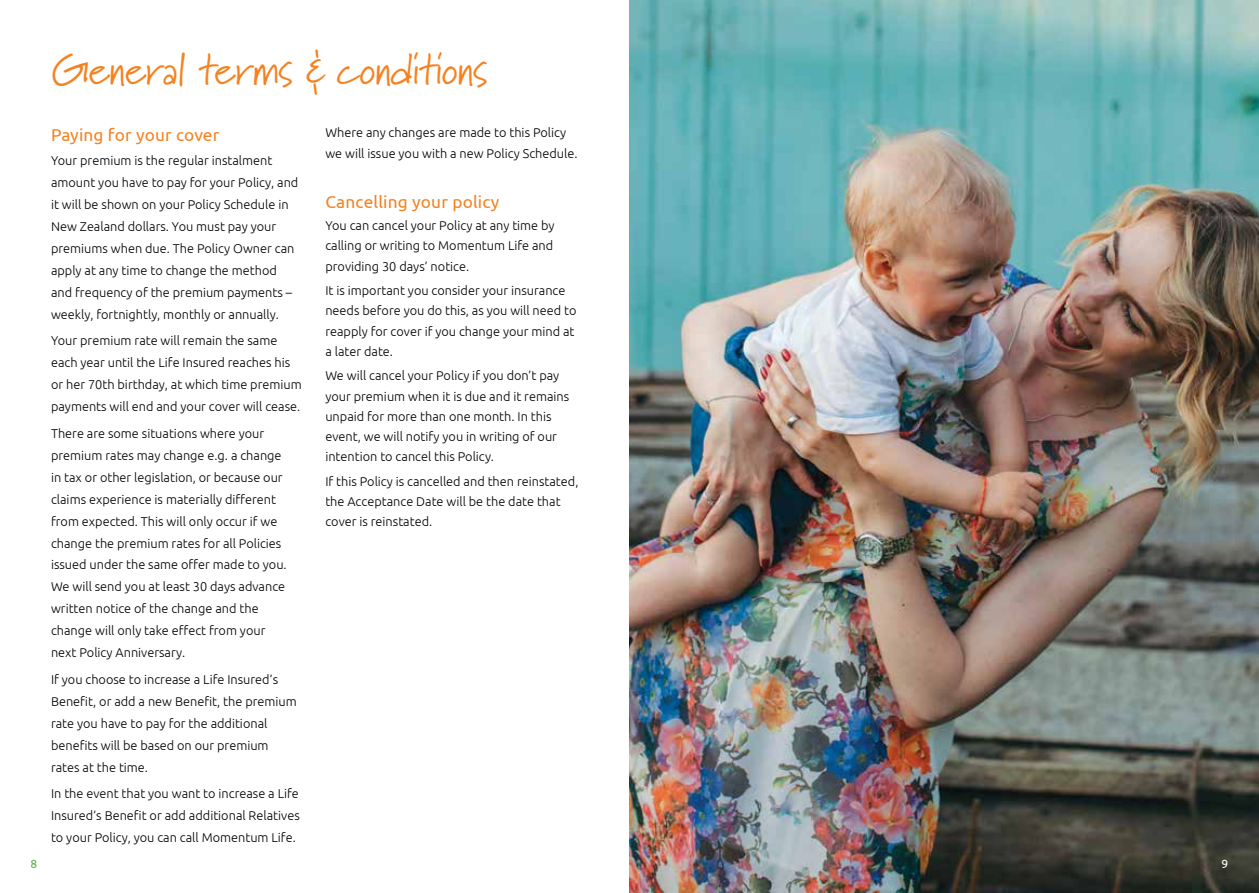
<style>
.page{position:relative;width:1259px;height:893px;background:#fff}
.page>*{position:absolute;margin:0;border:0;box-sizing:border-box;transform-origin:0 0}
.t1{font:43.5px "Marydale";letter-spacing:-.02em;color:#f58220}
.t2{font:17.25px "Ubuntu";letter-spacing:.01em;color:#f58220}
.t3{font:300 12.75px/22px "Ubuntu";color:#000}
.t4{font:12px "Ubuntu";color:#58b947}
.t5{font:12px "Ubuntu";color:#fff}
</style>
<div class="page">
<img style="left:629px;top:0;width:630px;height:893px">
<p class="t4" style="left:31px;top:856px;width:8px">8</p>
<h1 class="t1" style="left:51px;top:43px;width:438px">General terms &amp; conditions</h1>
<h2 class="t2" style="left:51px;top:124px;width:170px">Paying for your cover</h2>
<p class="t3" style="left:51px;top:149px;width:249px">Your premium is the regular instalment amount you have to pay for your Policy, and it will be shown on your Policy Schedule in New Zealand dollars. You must pay your premiums when due. The Policy Owner can apply at any time to change the method and frequency of the premium payments – weekly, fortnightly, monthly or annually.</p>
<p class="t3" style="left:51px;top:329px;width:252px">Your premium rate will remain the same each year until the Life Insured reaches his or her 70th birthday, at which time premium payments will end and your cover will cease.</p>
<p class="t3" style="left:51px;top:422px;width:237px">There are some situations where your premium rates may change e.g. a change in tax or other legislation, or because our claims experience is materially different from expected. This will only occur if we change the premium rates for all Policies issued under the same offer made to you.<br>We will send you at least 30 days advance written notice of the change and the change will only take effect from your next Policy Anniversary.</p>
<p class="t3" style="left:51px;top:668px;width:247px">If you choose to increase a Life Insured’s Benefit, or add a new Benefit, the premium rate you have to pay for the additional benefits will be based on our premium rates at the time.</p>
<p class="t3" style="left:51px;top:782px;width:250px;text-align:justify">In the event that you want to increase a Life Insured’s Benefit or add additional Relatives to your Policy, you can call Momentum Life.</p>
<p class="t3" style="left:325px;top:122px;width:254px;line-height:20.2px">Where any changes are made to this Policy we will issue you with a new Policy Schedule.</p>
<h2 class="t2" style="left:325px;top:191px;width:176px">Cancelling your policy</h2>
<p class="t3" style="left:325px;top:215px;width:231px;line-height:20.2px;text-align:justify">You can cancel your Policy at any time by calling or writing to Momentum Life and providing 30 days’ notice.</p>
<p class="t3" style="left:325px;top:280px;width:253px;line-height:20.2px">It is important you consider your insurance needs before you do this, as you will need to reapply for cover if you change your mind at a later date.</p>
<p class="t3" style="left:325px;top:365px;width:245px;line-height:20.2px">We will cancel your Policy if you don’t pay your premium when it is due and it remains unpaid for more than one month. In this event, we will notify you in writing of our intention to cancel this Policy.</p>
<p class="t3" style="left:325px;top:471px;width:255px;line-height:20.2px">If this Policy is cancelled and then reinstated, the Acceptance Date will be the date that cover is reinstated.</p>
<p class="t5" style="left:1221px;top:856px;width:8px">9</p>
</div>
